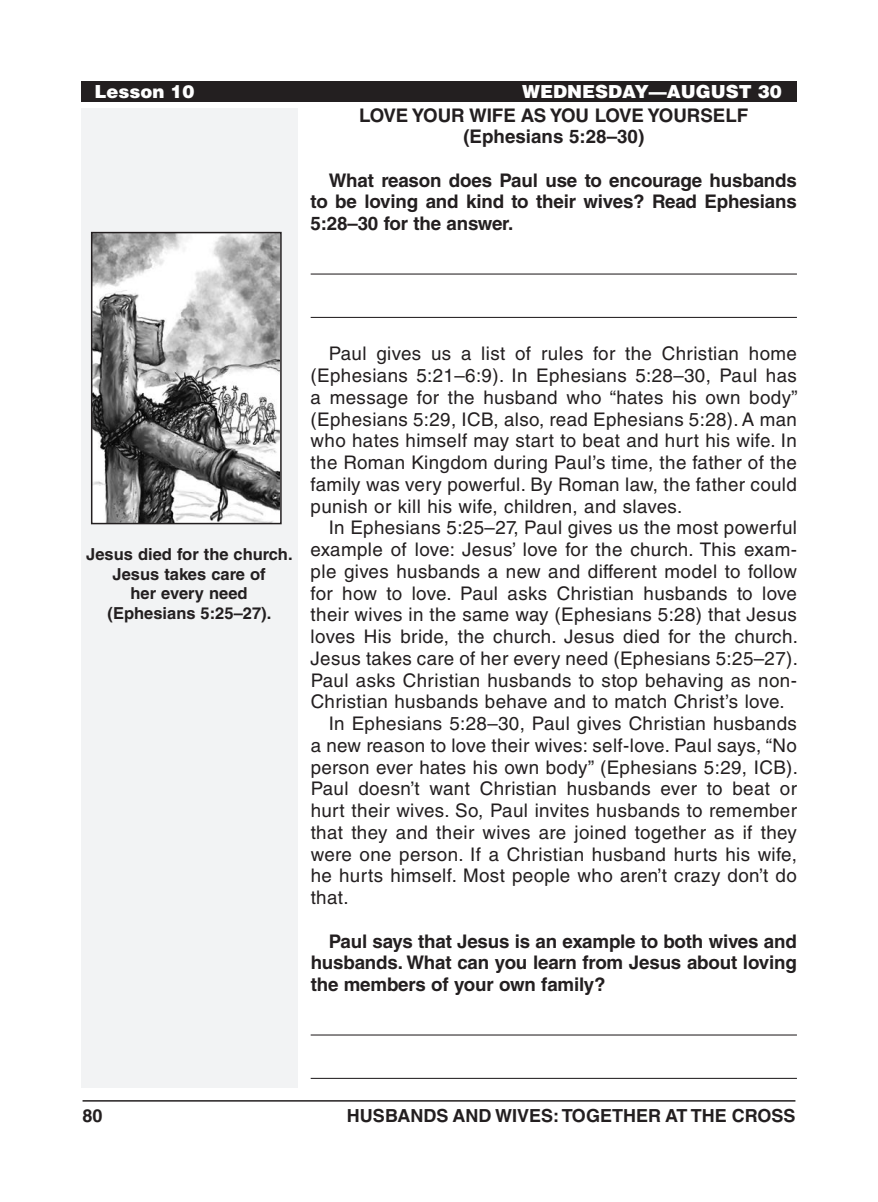
<style>
.page{position:relative;width:878px;height:1202px;background:#fff}
.page>*{position:absolute;margin:0;border:0;box-sizing:border-box;transform-origin:0 0}
.Body_Text{font:18.75px/21.8px "Helvetica LT Std";letter-spacing:.02em;color:#231f20;text-align:justify}
.Body_Text_Bold_Space{font:18.75px/21.8px "Helvetica LT Std";letter-spacing:.02em;color:#231f20;text-align:justify}
.Body_Text_Bold_Space-2{font:700 18.75px/21.8px "Helvetica LT Std";letter-spacing:-.01em;color:#231f20;text-align:justify}
.Subheadings{font:700 18.75px/21.8px "Helvetica LT Std";color:#231f20;text-align:center}
.t1{font:700 18px "Helvetica LT Std";color:#231f20}
.Running_Head_-_Left{font:900 18px "Helvetica LT Std";color:#fff}
.Image_Captions{font:700 16.5px/19.5px "Helvetica LT Std";color:#231f20;text-align:center}
</style>
<div class="page">
<hr style="left:82px;top:1100px;width:713px;height:1px;background:#231f20">
<div style="left:81px;top:108px;width:216px;height:979px;background:#f2f3f4"></div>
<div style="left:81px;top:81px;width:715px;height:20px;background:#231f20"></div>
<hr style="left:310px;top:273px;width:486px;height:1px;background:#231f20">
<hr style="left:310px;top:317px;width:486px;height:1px;background:#231f20">
<hr style="left:310px;top:1034px;width:486px;height:1px;background:#231f20">
<hr style="left:310px;top:1077px;width:486px;height:1px;background:#231f20">
<img style="left:94px;top:235px;width:185px;height:286px">
<div style="left:91px;top:232px;width:191px;height:292px;border:2px solid #231f20"></div>
<p class="Running_Head_-_Left" style="left:94px;top:79px;width:102px">Lesson 10</p>
<p class="Running_Head_-_Left" style="left:522px;top:79px;width:261px">WEDNESDAY—AUGUST 30</p>
<p class="Subheadings" style="left:359px;top:104px;width:390px">LOVE YOUR WIFE AS YOU LOVE YOURSELF (Ephesians 5:28–30)</p>
<p class="Body_Text_Bold_Space-2" style="left:310px;top:169px;width:487px;text-indent:18px">What reason does Paul use to encourage husbands to be loving and kind to their wives? Read Ephesians 5:28–30 for the answer.</p>
<p class="Image_Captions" style="left:86px;top:544px;width:208px">Jesus died for the church.<br>Jesus takes care of</p>
<p class="Image_Captions" style="left:107px;top:583px;width:165px">her every need (Ephesians 5:25–27).</p>
<p class="Body_Text_Bold_Space" style="left:310px;top:343px;width:488px;text-indent:18px">Paul gives us a list of rules for the Christian home (Ephesians 5:21–6:9). In Ephesians 5:28–30, Paul has a message for the husband who “hates his own body” (Ephesians 5:29, ICB, also, read Ephesians 5:28). A man who hates himself may start to beat and hurt his wife. In the Roman Kingdom during Paul’s time, the father of the family was very powerful. By Roman law, the father could punish or kill his wife, children, and slaves.</p>
<p class="Body_Text" style="left:310px;top:517px;width:489px;text-indent:18px">In Ephesians 5:25–27, Paul gives us the most powerful example of love: Jesus’ love for the church. This exam&shy;ple gives husbands a new and different model to follow for how to love. Paul asks Christian husbands to love their wives in the same way (Ephesians 5:28) that Jesus loves His bride, the church. Jesus died for the church.<br>Jesus takes care of her every need (Ephesians 5:25–27).<br>Paul asks Christian husbands to stop behaving as non-Christian husbands behave and to match Christ’s love.</p>
<p class="Body_Text" style="left:310px;top:712px;width:489px;text-indent:18px">In Ephesians 5:28–30, Paul gives Christian husbands a new reason to love their wives: self-love. Paul says, “No person ever hates his own body” (Ephesians 5:29, ICB).<br>Paul doesn’t want Christian husbands ever to beat or hurt their wives. So, Paul invites husbands to remember that they and their wives are joined together as if they were one person. If a Christian husband hurts his wife, he hurts himself. Most people who aren’t crazy don’t do that.</p>
<p class="Body_Text_Bold_Space-2" style="left:310px;top:929px;width:487px;text-indent:18px">Paul says that Jesus is an example to both wives and husbands. What can you learn from Jesus about loving the members of your own family?</p>
<p class="t1" style="left:82px;top:1104px;width:22px">80</p>
<p class="t1" style="left:347px;top:1104px;width:450px">HUSBANDS AND WIVES: TOGETHER AT THE CROSS</p>
</div>
